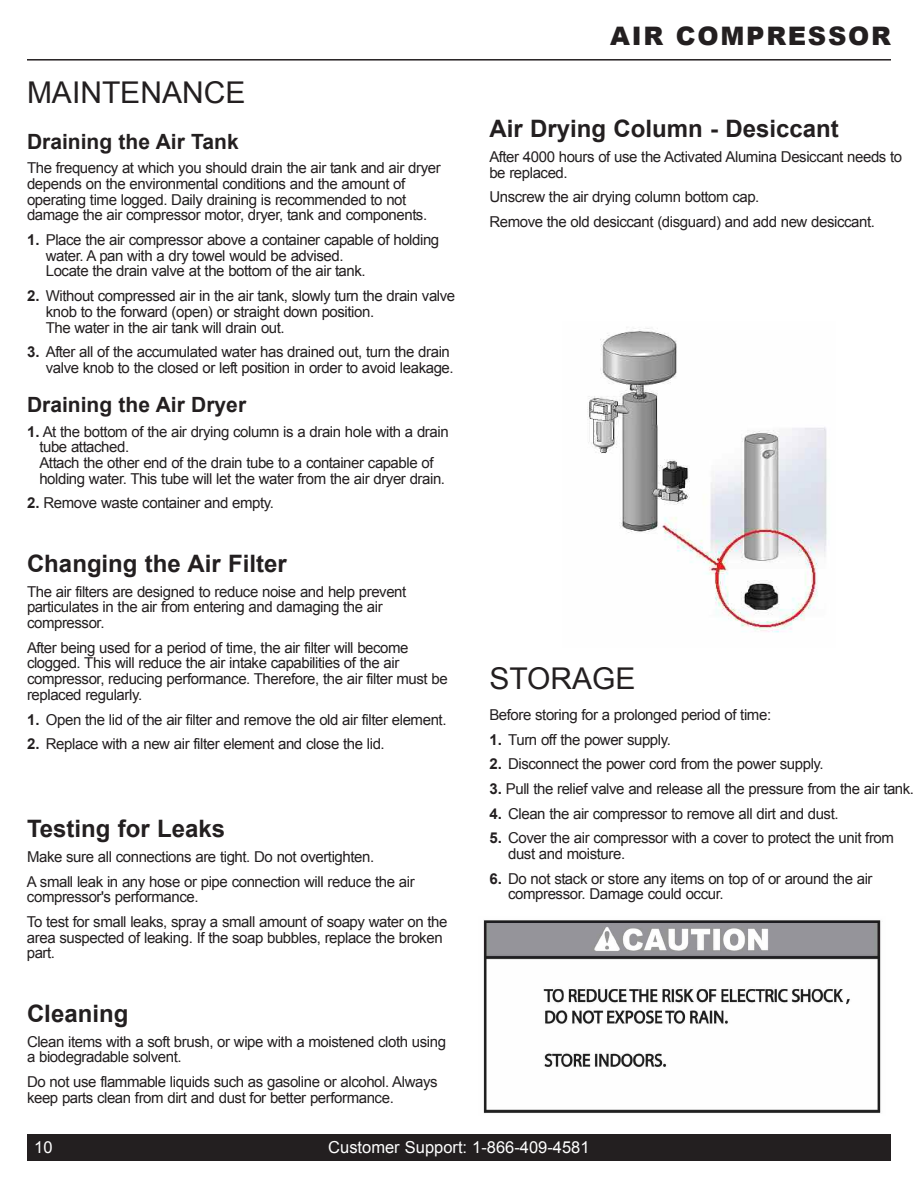
<style>
.page{position:relative;width:918px;height:1188px;background:#fff}
.page>*{position:absolute;margin:0;border:0;box-sizing:border-box;transform-origin:0 0}
.t1{font:30px "Arial";color:#231f20}
.t2{font:900 25.5px "Arial";letter-spacing:.065em;color:#231f20}
.t3{font:700 24px "Arial";color:#231f20}
.t4{font:700 21px "Arial";color:#231f20}
.t5{font:16.5px "Arial";color:#fff}
.t6{font:15px/15.8px "Arial";letter-spacing:-.03em;color:#231f20}
.s1{font-weight:700}
</style>
<div class="page">
<div style="left:27px;top:1134px;width:864px;height:27px;background:#231f20"></div>
<hr style="left:27px;top:59px;width:864px;height:2px;background:#231f20">
<img style="left:587px;top:328px;width:240px;height:305px">
<img style="left:483px;top:920px;width:398px;height:194px">
<h1 class="t1" style="left:27px;top:76px;width:220px">MAINTeNANCe</h1>
<h3 class="t4" style="left:27px;top:130px;width:213px">draining the air tank</h3>
<p class="t6" style="left:27px;top:160px;width:415px">The frequency at which you should drain the air tank and air dryer depends on the environmental conditions and the amount of operating time logged. daily draining is recommended to not damage the air compressor motor, dryer, tank and components.</p>
<p class="t6" style="left:46px;top:232px;width:395px;text-indent:-19px"><span class="s1">1.</span> Place the air compressor above a container capable of holding water. A pan with a dry towel would be advised.<br>Locate the drain valve at the bottom of the air tank.</p>
<p class="t6" style="left:46px;top:288px;width:411px;text-indent:-19px"><span class="s1">2.</span> Without compressed air in the air tank, slowly turn the drain valve knob to the forward (open) or straight down position.<br>The water in the air tank will drain out.</p>
<p class="t6" style="left:27px;top:344px;width:428px;text-align:right"><span class="s1">3.</span> After all of the accumulated water has drained out, turn the drain valve knob to the closed or left position in order to avoid leakage.</p>
<h3 class="t4" style="left:27px;top:393px;width:221px">draining the air dryer</h3>
<p class="t6" style="left:39px;top:423px;width:411px;text-indent:-12px"><span class="s1">1.</span> At the bottom of the air drying column is a drain hole with a drain tube attached.<br>Attach the other end of the drain tube to a container capable of holding water. This tube will let the water from the air dryer drain.</p>
<p class="t6" style="left:27px;top:495px;width:248px"><span class="s1">2.</span> Remove waste container and empty.</p>
<h3 class="t3" style="left:27px;top:550px;width:262px">changing the air filter</h3>
<p class="t6" style="left:27px;top:584px;width:381px">The air filters are designed to reduce noise and help prevent particulates in the air from entering and damaging the air compressor.</p>
<p class="t6" style="left:27px;top:640px;width:422px">After being used for a period of time, the air filter will become clogged. This will reduce the air intake capabilities of the air compressor, reducing performance. Therefore, the air filter must be replaced regularly.</p>
<p class="t6" style="left:27px;top:712px;width:421px"><span class="s1">1.</span> Open the lid of the air filter and remove the old air filter element.</p>
<p class="t6" style="left:27px;top:736px;width:359px"><span class="s1">2.</span> Replace with a new air filter element and close the lid.</p>
<h3 class="t3" style="left:27px;top:816px;width:200px">testing for leaks</h3>
<p class="t6" style="left:27px;top:845px;width:389px;line-height:24.6px">Make sure all connections are tight. do not overtighten.<br>A small leak in any hose or pipe connection will reduce the air</p>
<p class="t6" style="left:27px;top:885px;width:422px;line-height:24.6px">compressor's performance.<br>To test for small leaks, spray a small amount of soapy water on the</p>
<p class="t6" style="left:27px;top:930px;width:417px">area suspected of leaking. If the soap bubbles, replace the broken part.</p>
<h3 class="t3" style="left:27px;top:1000px;width:103px">cleaning</h3>
<p class="t6" style="left:27px;top:1034px;width:421px">Clean items with a soft brush, or wipe with a moistened cloth using a biodegradable solvent.</p>
<p class="t6" style="left:27px;top:1074px;width:412px">do not use flammable liquids such as gasoline or alcohol. Always keep parts clean from dirt and dust for better performance.</p>
<h2 class="t2" style="left:610px;top:17px;width:282px">AIR COMPRESSOR</h2>
<h3 class="t3" style="left:489px;top:116px;width:351px">air drying column - desiccant</h3>
<p class="t6" style="left:489px;top:149px;width:414px">After 4000 hours of use the Activated Alumina desiccant needs to be replaced.</p>
<p class="t6" style="left:489px;top:185px;width:387px;line-height:24.6px">unscrew the air drying column bottom cap.<br>Remove the old desiccant (disguard) and add new desiccant.</p>
<h1 class="t1" style="left:489px;top:662px;width:148px">STORAge</h1>
<p class="t6" style="left:489px;top:707px;width:283px">before storing for a prolonged period of time:</p>
<p class="t6" style="left:489px;top:732px;width:183px"><span class="s1">1.</span> Turn off the power supply.</p>
<p class="t6" style="left:489px;top:756px;width:336px"><span class="s1">2.</span> disconnect the power cord from the power supply.</p>
<p class="t6" style="left:489px;top:781px;width:426px"><span class="s1">3.</span> Pull the relief valve and release all the pressure from the air tank.</p>
<p class="t6" style="left:489px;top:805px;width:351px"><span class="s1">4.</span> Clean the air compressor to remove all dirt and dust.</p>
<p class="t6" style="left:508px;top:830px;width:387px;text-indent:-19px"><span class="s1">5.</span> Cover the air compressor with a cover to protect the unit from dust and moisture.</p>
<p class="t6" style="left:508px;top:870px;width:366px;text-indent:-19px"><span class="s1">6.</span> do not stack or store any items on top of or around the air compressor. damage could occur.</p>
<p class="t5" style="left:34px;top:1138px;width:20px">10</p>
<p class="t5" style="left:328px;top:1138px;width:263px">Customer Support: 1-866-409-4581</p>
</div>
